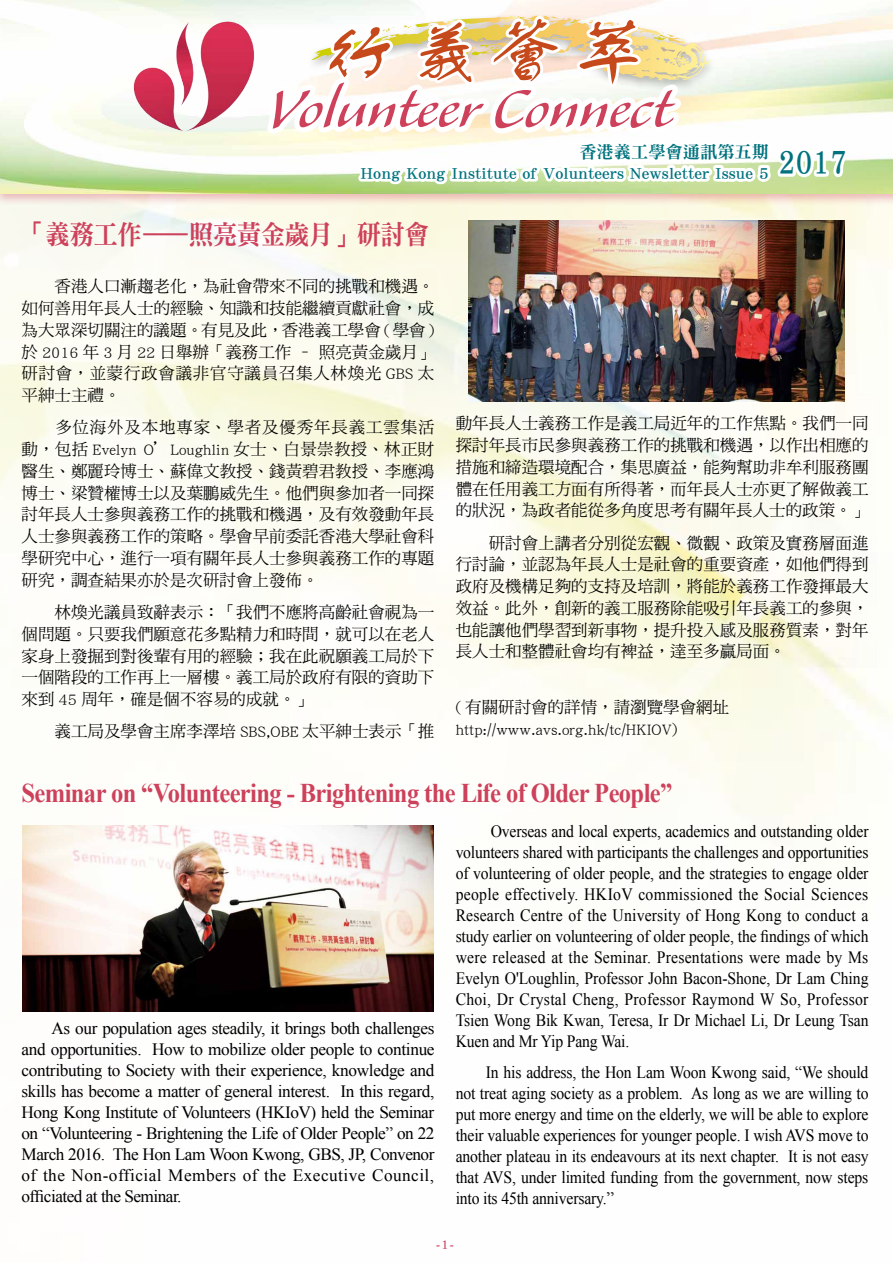
<style>
.page{position:relative;width:893px;height:1263px;background:#fff}
.page>*{position:absolute;margin:0;border:0;box-sizing:border-box;transform-origin:0 0}
.t1{font:72px "C Su Medium HKSCS";color:#c6491c;scale:1.15 1}
.t2{font:67.2px "Alexa";letter-spacing:-.005em;color:#cd415b}
.t3{font:36px "DF Ming Std W9";color:#00727e;scale:.8 1}
.t4{font:700 27px "Times New Roman";letter-spacing:-.025em;color:#cd415b;scale:.91 1}
.t5{font:27px "DF Ming Std W9";letter-spacing:-.025em;color:#cd415b;scale:.91 1}
.t6{font:17.25px/21px "Times New Roman";letter-spacing:-.005em;color:#000;text-align:justify;scale:.91 1}
.t7{font:17.25px/21px "Times New Roman";letter-spacing:-.005em;color:#000;text-align:justify}
.t8{font:17.25px/20.7px "DF Ming Std W9";color:#00727e;text-align:right}
.t9{font:16.5px/21.8px "DF Ming Std W5";color:#000;text-align:justify}
.t10{font:13.5px "DF Ming Std W9";color:#cd415b;scale:.9 1}
</style>
<div class="page">
<img style="left:0;top:206px;width:893px;height:806px">
<div style="left:0;top:0;width:893px;height:206px;background:#cd415b;opacity:.35"></div>
<img style="left:0;top:0;width:893px;height:194px">
<img style="left:124px;top:14px;width:135px;height:120px">
<svg style="left:259px;top:0;width:594px;height:200px"></svg>
<hr style="left:0;top:997px;width:1px;height:266px;background:#fffbc7">
<img style="left:469px;top:221px;width:375px;height:180px">
<img style="left:23px;top:825px;width:410px;height:186px">
<h1 class="t1" style="left:318px;top:1px;width:293px">行義薈萃</h1>
<h2 class="t2" style="left:266px;top:76px;width:408px">Volunteer Connect</h2>
<p class="t8" style="left:361px;top:141px;width:410px">香港義工學會通訊第五期<br>Hong Kong Institute of Volunteers Newsletter Issue 5</p>
<h3 class="t3" style="left:778px;top:142px;width:88px">2017</h3>
<h3 class="t5" style="left:22px;top:219px;width:449px">「義務工作—照亮黃金歲月」研討會</h3>
<p class="t9" style="left:22px;top:275px;width:414px">　　香港人口漸趨老化，為社會帶來不同的挑戰和機遇。如何善用年長人士的經驗、知識和技能繼續貢獻社會，成為大眾深切關注的議題。有見及此，香港義工學會 ( 學會 )於 2016 年 3 月 22 日舉辦「義務工作 – 照亮黃金歲月」研討會，並蒙行政會議非官守議員召集人林煥光 GBS 太平紳士主禮。</p>
<p class="t9" style="left:22px;top:416px;width:414px">　　多位海外及本地專家、學者及優秀年長義工雲集活動，包括 Evelyn O’Loughlin 女士、白景崇教授、林正財醫生、鄭麗玲博士、蘇偉文教授、錢黃碧君教授、李應鴻博士、梁贊權博士以及葉鵬威先生。他們與參加者一同探討年長人士參與義務工作的挑戰和機遇，及有效發動年長人士參與義務工作的策略。學會早前委託香港大學社會科學研究中心，進行一項有關年長人士參與義務工作的專題研究，調查結果亦於是次研討會上發佈。</p>
<p class="t9" style="left:22px;top:601px;width:414px">　　林煥光議員致辭表示︰「我們不應將高齡社會視為一個問題。只要我們願意花多點精力和時間，就可以在老人家身上發掘到對後輩有用的經驗；我在此祝願義工局於下一個階段的工作再上一層樓。義工局於政府有限的資助下來到 45 周年，確是個不容易的成就。」</p>
<p class="t9" style="left:22px;top:720px;width:414px">　　義工局及學會主席李澤培 SBS,OBE 太平紳士表示「推</p>
<p class="t9" style="left:456px;top:412px;width:414px">動年長人士義務工作是義工局近年的工作焦點。我們一同探討年長市民參與義務工作的挑戰和機遇，以作出相應的措施和締造環境配合，集思廣益，能夠幫助非牟利服務團體在任用義工方面有所得著，而年長人士亦更了解做義工的狀況，為政者能從多角度思考有關年長人士的政策。」</p>
<p class="t9" style="left:456px;top:532px;width:414px">　　研討會上講者分別從宏觀、微觀、政策及實務層面進行討論，並認為年長人士是社會的重要資產，如他們得到政府及機構足夠的支持及培訓，將能於義務工作發揮最大效益。此外，創新的義工服務除能吸引年長義工的參與，也能讓他們學習到新事物，提升投入感及服務質素，對年長人士和整體社會均有裨益，達至多贏局面。</p>
<p class="t9" style="left:456px;top:695px;width:275px;line-height:22.6px">( 有關研討會的詳情，請瀏覽學會網址http://www.avs.org.hk/tc/HKIOV)</p>
<h3 class="t4" style="left:22px;top:774px;width:717px">Seminar on “Volunteering - Brightening the Life of Older People”</h3>
<p class="t7" style="left:22px;top:1017px;width:415px;text-indent:30px">As our population ages steadily, it brings both challenges and opportunities. How to mobilize older people to continue contributing to Society with their experience, knowledge and skills has become a matter of general interest. In this regard, Hong Kong Institute of Volunteers (HKIoV) held the Seminar on “Volunteering - Brightening the Life of Older People” on 22<br>March 2016. The Hon Lam Woon Kwong, GBS, JP, Convenor of the Non-official Members of the Executive Council, officiated at the Seminar.</p>
<p class="t6" style="left:456px;top:820px;width:455px;text-indent:35px">Overseas and local experts, academics and outstanding older volunteers shared with participants the challenges and opportunities of volunteering of older people, and the strategies to engage older people effectively. HKIoV commissioned the Social Sciences Research Centre of the University of Hong Kong to conduct a study earlier on volunteering of older people, the findings of which were released at the Seminar. Presentations were made by Ms Evelyn O'Loughlin, Professor John Bacon-Shone, Dr Lam Ching Choi, Dr Crystal Cheng, Professor Raymond W So, Professor Tsien Wong Bik Kwan, Teresa, Ir Dr Michael Li, Dr Leung Tsan Kuen and Mr Yip Pang Wai.</p>
<p class="t6" style="left:456px;top:1062px;width:455px;text-indent:30px">In his address, the Hon Lam Woon Kwong said, “We should not treat aging society as a problem. As long as we are willing to put more energy and time on the elderly, we will be able to explore their valuable experiences for younger people. I wish AVS move to another plateau in its endeavours at its next chapter. It is not easy that AVS, under limited funding from the government, now steps into its 45th anniversary.”</p>
<p class="t10" style="left:436px;top:1237px;width:21px">-1-</p>
</div>
